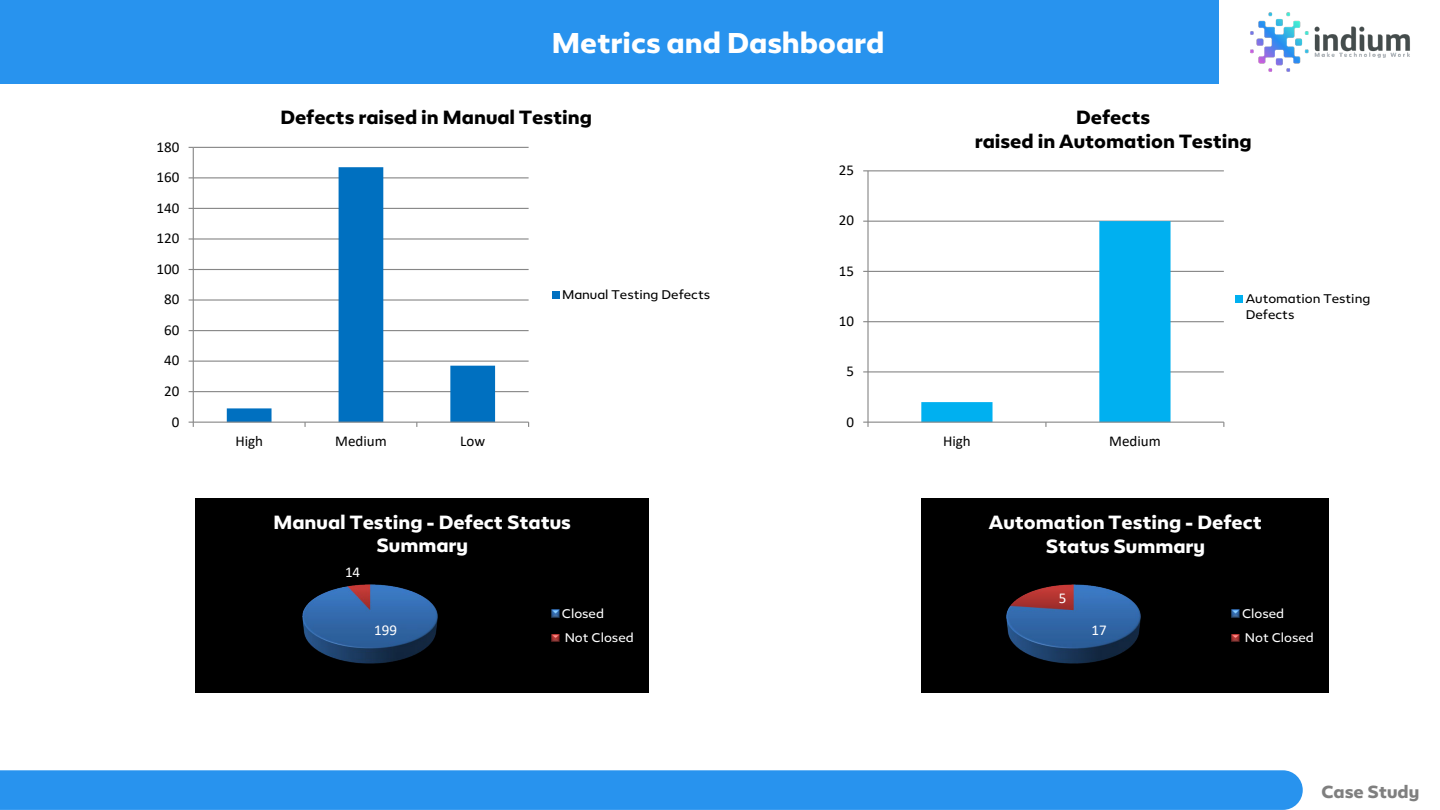
<style>
.page{position:relative;width:1440px;height:810px;background:#fff}
.page>*{position:absolute;margin:0;border:0;box-sizing:border-box;transform-origin:0 0}
.t1{font:700 27px "Epura";color:#fff}
.t2{font:700 18px/23.5px "Epura";color:#fff;text-align:center}
.t3{font:700 18px/23.5px "Epura";color:#000;text-align:center}
.t4{font:700 16.5px "Epura";color:#7f7f7f}
.t5{font:15px "Calibri";color:#000}
.t6{font:15px "Calibri";color:#fff}
.t7{font:12px/15.8px "Epura";color:#000}
.t8{font:12px/24.6px "Epura";color:#fff}
</style>
<div class="page">
<div style="left:0;top:770px;width:1303px;height:40px;background:#2893ee"></div>
<div style="left:0;top:0;width:1440px;height:84px;background:#2893ee"></div>
<div style="left:1219px;top:0;width:221px;height:84px;background:#fff"></div>
<img style="left:1250px;top:12px;width:160px;height:60px">
<hr style="left:193px;top:391px;width:336px;height:1px;background:#868686">
<hr style="left:193px;top:361px;width:336px;height:1px;background:#868686">
<hr style="left:193px;top:330px;width:336px;height:1px;background:#868686">
<hr style="left:193px;top:299px;width:336px;height:2px;background:#868686">
<hr style="left:193px;top:269px;width:336px;height:1px;background:#868686">
<hr style="left:193px;top:238px;width:336px;height:2px;background:#868686">
<hr style="left:193px;top:208px;width:336px;height:1px;background:#868686">
<hr style="left:193px;top:177px;width:336px;height:1px;background:#868686">
<hr style="left:193px;top:147px;width:336px;height:1px;background:#868686">
<svg style="left:227px;top:167px;width:268px;height:255px"></svg>
<hr style="left:193px;top:147px;width:1px;height:275px;background:#868686">
<hr style="left:193px;top:422px;width:336px;height:1px;background:#868686">
<svg style="left:189px;top:422px;width:5px;height:5px"></svg>
<div style="left:552px;top:292px;width:7px;height:7px;background:#0070c0"></div>
<hr style="left:868px;top:371px;width:356px;height:1px;background:#868686">
<hr style="left:868px;top:321px;width:356px;height:1px;background:#868686">
<hr style="left:868px;top:271px;width:356px;height:1px;background:#868686">
<hr style="left:868px;top:221px;width:356px;height:1px;background:#868686">
<hr style="left:868px;top:170px;width:356px;height:1px;background:#868686">
<svg style="left:921px;top:221px;width:250px;height:201px"></svg>
<hr style="left:867px;top:171px;width:2px;height:251px;background:#868686">
<hr style="left:868px;top:422px;width:356px;height:1px;background:#868686">
<svg style="left:863px;top:422px;width:6px;height:5px"></svg>
<div style="left:1236px;top:296px;width:7px;height:7px;background:#00b0f0"></div>
<div style="left:195px;top:498px;width:454px;height:195px;background:#000"></div>
<img style="left:302px;top:584px;width:136px;height:80px">
<svg style="left:552px;top:610px;width:7px;height:7px"></svg>
<svg style="left:552px;top:634px;width:7px;height:8px"></svg>
<div style="left:922px;top:499px;width:407px;height:194px;background:#000"></div>
<img style="left:1006px;top:584px;width:135px;height:80px">
<svg style="left:1232px;top:610px;width:7px;height:7px"></svg>
<svg style="left:1232px;top:634px;width:7px;height:8px"></svg>
<p class="t5" style="left:157px;top:136px;width:24px">180</p>
<p class="t5" style="left:157px;top:167px;width:24px">160</p>
<p class="t5" style="left:157px;top:197px;width:24px">140</p>
<p class="t5" style="left:157px;top:228px;width:24px">120</p>
<p class="t5" style="left:157px;top:258px;width:24px">100</p>
<p class="t5" style="left:164px;top:289px;width:17px">80</p>
<p class="t5" style="left:164px;top:320px;width:17px">60</p>
<p class="t5" style="left:164px;top:350px;width:17px">40</p>
<p class="t5" style="left:164px;top:381px;width:17px">20</p>
<p class="t5" style="left:172px;top:411px;width:9px">0</p>
<h1 class="t1" style="left:552px;top:25px;width:334px">Metrics and Dashboard</h1>
<p class="t3" style="left:280px;top:105px;width:313px">Defects raised in Manual Testing</p>
<p class="t5" style="left:235px;top:431px;width:29px">High</p>
<p class="t5" style="left:335px;top:431px;width:53px">Medium</p>
<p class="t5" style="left:460px;top:431px;width:26px">Low</p>
<p class="t7" style="left:562px;top:287px;width:150px">Manual Testing Defects</p>
<p class="t2" style="left:274px;top:510px;width:299px">Manual Testing - Defect Status<br>Summary</p>
<p class="t6" style="left:345px;top:561px;width:17px">14</p>
<p class="t6" style="left:374px;top:620px;width:24px">199</p>
<p class="t8" style="left:562px;top:600px;width:73px">Closed<br>Not Closed</p>
<p class="t5" style="left:839px;top:160px;width:17px">25</p>
<p class="t5" style="left:839px;top:210px;width:17px">20</p>
<p class="t5" style="left:839px;top:260px;width:17px">15</p>
<p class="t5" style="left:839px;top:311px;width:17px">10</p>
<p class="t5" style="left:846px;top:361px;width:9px">5</p>
<p class="t5" style="left:846px;top:411px;width:9px">0</p>
<p class="t3" style="left:975px;top:105px;width:279px">Defects<br>raised in Automation Testing</p>
<p class="t5" style="left:943px;top:431px;width:29px">High</p>
<p class="t5" style="left:1109px;top:431px;width:53px">Medium</p>
<p class="t7" style="left:1246px;top:291px;width:126px">Automation Testing<br>Defects</p>
<p class="t2" style="left:989px;top:510px;width:274px">Automation Testing - Defect<br>Status Summary</p>
<p class="t6" style="left:1059px;top:587px;width:9px">5</p>
<p class="t6" style="left:1091px;top:620px;width:17px">17</p>
<p class="t8" style="left:1242px;top:600px;width:73px">Closed<br>Not Closed</p>
<p class="t4" style="left:1322px;top:781px;width:99px">Case Study</p>
</div>
